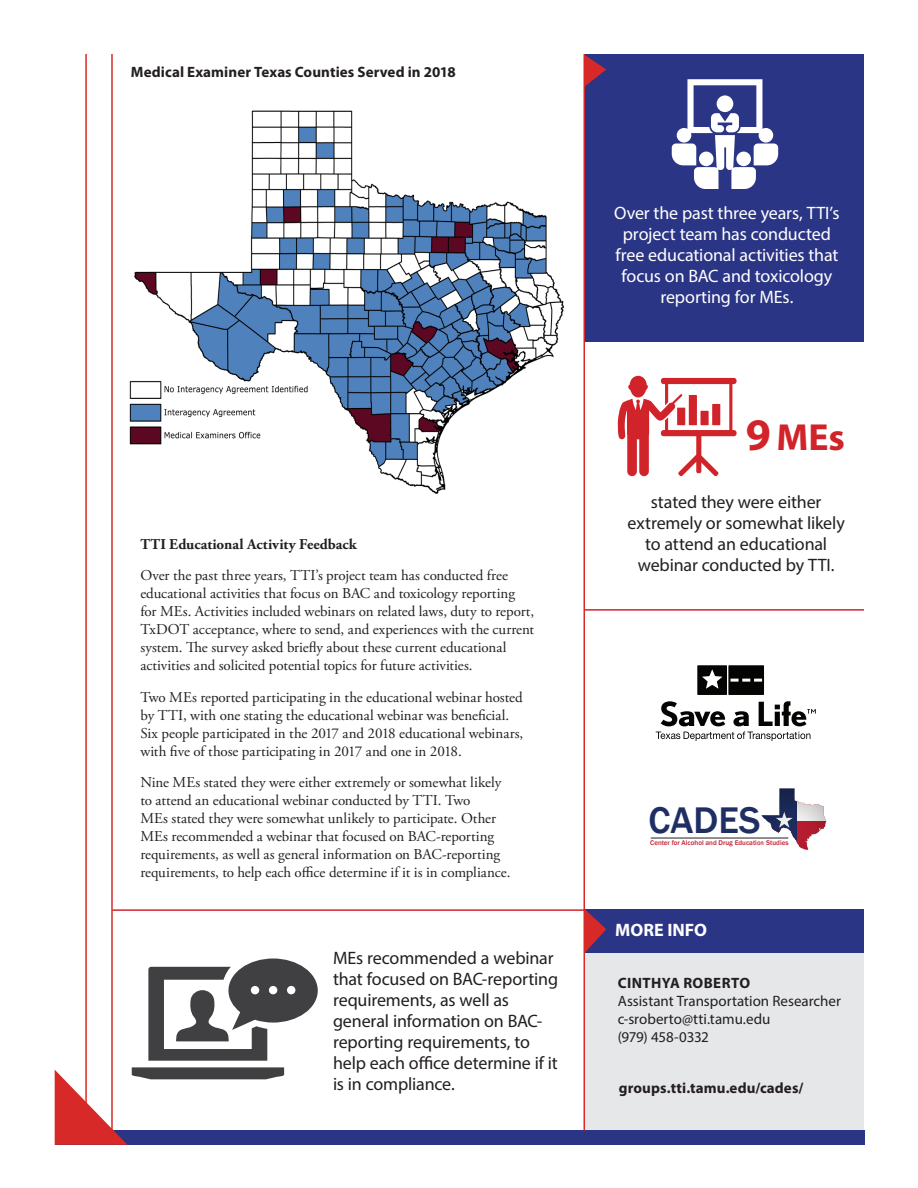
<style>
.page{position:relative;width:918px;height:1188px;background:#fff}
.page>*{position:absolute;margin:0;border:0;box-sizing:border-box;transform-origin:0 0}
.t1{font:500 38.1px "Franklin Gothic";color:#1f2f64}
.head{font:700 37.8px "Myriad Pro";color:#d1232a}
.callout{font:18px/21px "Myriad Pro";letter-spacing:-.005em;color:#231f20;text-align:center}
.callout-2{font:18px/21px "Myriad Pro";letter-spacing:-.005em;color:#fff;text-align:center}
.head-2{font:700 18px "Myriad";color:#fff}
.copy{font:15px/18px "Adobe Garamond Pro";letter-spacing:-.005em;color:#231f20}
.head-3{font:15px/18px "Myriad Pro";color:#231f20}
.chart_title{font:700 15px "Myriad Pro";letter-spacing:.005em;color:#231f20}
.copy-2{font:700 15px "Adobe Garamond Pro";letter-spacing:.005em;color:#231f20}
.callout-3{font:700 15px "Myriad Pro";letter-spacing:.005em;color:#231f20}
.t2{font:500 7.05px "Franklin Gothic";color:#c11f32}
.s1{font-family:"Myriad";font-size:45.3px}
.s2{font-weight:700}
</style>
<div class="page">
<div style="left:585px;top:948px;width:279px;height:186px;background:#e6e7e9"></div>
<div style="left:55px;top:1131px;width:810px;height:14px;background:#2b3585"></div>
<hr style="left:85px;top:54px;width:2px;height:1077px;background:#d72927">
<hr style="left:111px;top:54px;width:2px;height:1077px;background:#d72927">
<hr style="left:584px;top:54px;width:1px;height:1077px;background:#d72927">
<hr style="left:585px;top:609px;width:279px;height:2px;background:#d1232a">
<hr style="left:112px;top:909px;width:473px;height:2px;background:#d1232a">
<div style="left:585px;top:909px;width:279px;height:44px;background:#2b3585"></div>
<svg style="left:585px;top:909px;width:21px;height:44px"></svg>
<svg style="left:762px;top:788px;width:65px;height:62px"></svg>
<hr style="left:651px;top:838px;width:137px;height:1px;background:#231f20">
<svg style="left:697px;top:665px;width:67px;height:30px;background:#292928"></svg>
<svg style="left:656px;top:701px;width:160px;height:40px"></svg>
<div style="left:585px;top:54px;width:279px;height:287px;background:#2b3585"></div>
<svg style="left:585px;top:55px;width:21px;height:31px"></svg>
<img style="left:129px;top:110px;width:435px;height:384px">
<svg style="left:618px;top:376px;width:119px;height:100px"></svg>
<svg style="left:672px;top:79px;width:106px;height:110px"></svg>
<svg style="left:55px;top:1067px;width:230px;height:78px"></svg>
<svg style="left:148px;top:958px;width:170px;height:103px"></svg>
<p class="chart_title" style="left:131px;top:62px;width:326px">Medical Examiner Texas Counties Served in 2018</p>
<p class="copy-2" style="left:140px;top:535px;width:218px">TTI Educational Activity Feedback</p>
<p class="copy" style="left:140px;top:567px;width:395px">Over the past three years, TTI’s project team has conducted free educational activities that focus on BAC and toxicology reporting for MEs. Activities included webinars on related laws, duty to report, TxDOT acceptance, where to send, and experiences with the current system. The survey asked briefly about these current educational activities and solicited potential topics for future activities.</p>
<p class="copy" style="left:140px;top:688px;width:384px">Two MEs reported participating in the educational webinar hosted by TTI, with one stating the educational webinar was beneficial.<br>Six people participated in the 2017 and 2018 educational webinars, with five of those participating in 2017 and one in 2018.</p>
<p class="copy" style="left:140px;top:774px;width:372px">Nine MEs stated they were either extremely or somewhat likely to attend an educational webinar conducted by TTI. Two<br>MEs stated they were somewhat unlikely to participate. Other MEs recommended a webinar that focused on BAC-reporting requirements, as well as general information on BAC-reporting requirements, to help each office determine if it is in compliance.</p>
<p class="callout" style="left:333px;top:947px;width:227px;text-align:left">MEs recommended a webinar that focused on BAC-reporting requirements, as well as general information on BAC&shy;reporting requirements, to help each office determine if it is in compliance.</p>
<p class="callout-2" style="left:614px;top:202px;width:227px">Over the past three years, TTI’s project team has conducted free educational activities that focus on BAC and toxicology reporting for MEs.</p>
<p class="head" style="left:746px;top:413px;width:100px"><span class="s1">9</span> MEs</p>
<p class="callout" style="left:628px;top:491px;width:219px">stated they were either extremely or somewhat likely to attend an educational webinar conducted by TTI.</p>
<p class="t1" style="left:649px;top:797px;width:114px">CADES</p>
<p class="t2" style="left:650px;top:839px;width:140px">Center for Alcohol and Drug Education Studies</p>
<p class="head-2" style="left:615px;top:921px;width:93px">MORE INFO</p>
<p class="head-3" style="left:618px;top:973px;width:225px"><span class="s2">CINTHYA ROBERTO<br></span>Assistant Transportation Researcher c-sroberto@tti.tamu.edu<br>(979) 458-0332</p>
<p class="callout-3" style="left:619px;top:1079px;width:186px">groups.tti.tamu.edu/cades/</p>
</div>
